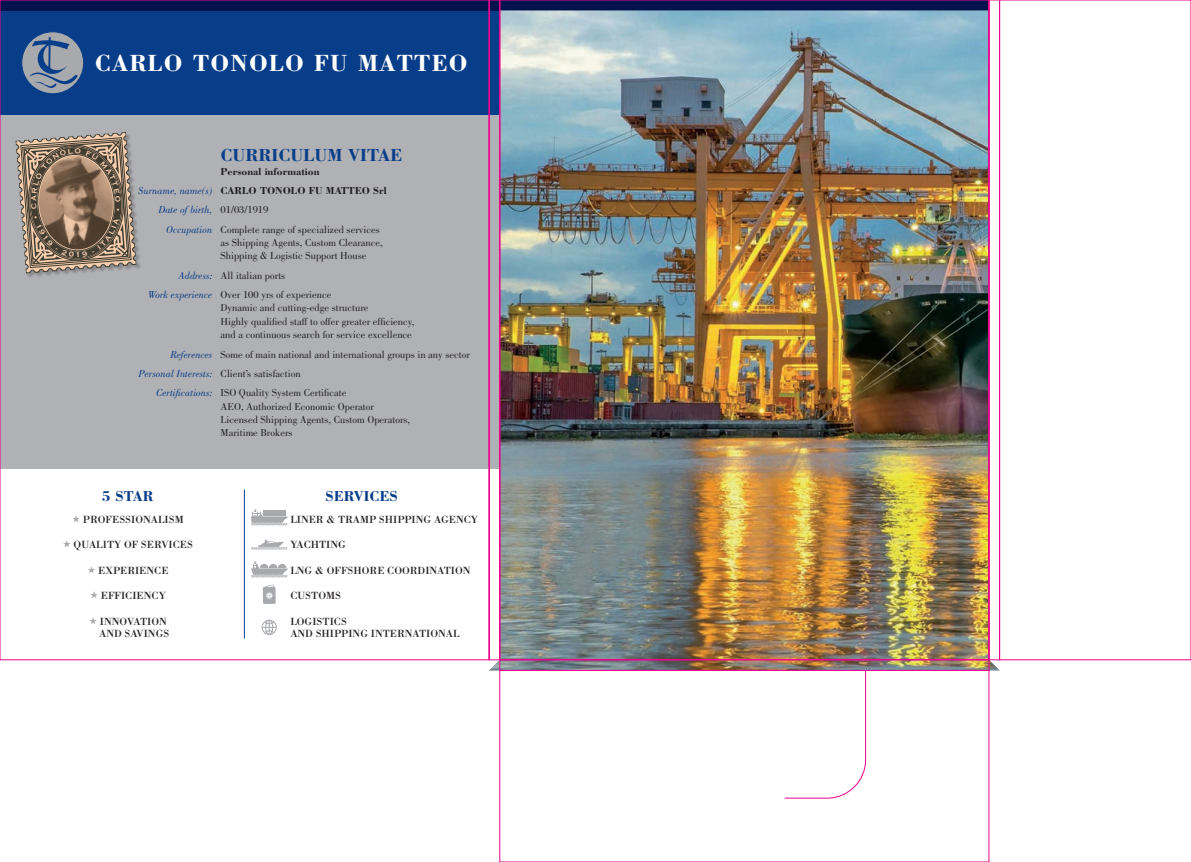
<style>
.page{position:relative;width:1191px;height:862px;background:#fff}
.page>*{position:absolute;margin:0;border:0;box-sizing:border-box;transform-origin:0 0}
.Normale{font:700 24.15px "Bodoni";letter-spacing:.05em;color:#fff}
.t1{font:700 18px "Bodoni";color:#083e89}
.t2{font:700 14.85px "Bodoni";color:#083e89}
.t3{font:10.73px "Bodoni";color:#231f20}
.t4{font:10.5px "Bodoni";color:#231f20}
.t5{font:700 10.5px "Bodoni";color:#231f20}
.t6{font:italic 10.5px "Bodoni";color:#083e89}
.s1{font-weight:400;font-style:italic;color:#083e89}
.s2{font-style:normal;color:#231f20}
.s3{font-style:italic;color:#083e89}
</style>
<div class="page">
<img style="left:0;top:0;width:1191px;height:861px">
<svg style="left:1190px;top:423px;width:1px;height:15px"></svg>
<svg style="left:0;top:423px;width:1px;height:15px"></svg>
<svg style="left:73px;top:514px;width:7px;height:7px"></svg>
<svg style="left:63px;top:540px;width:8px;height:7px"></svg>
<svg style="left:88px;top:565px;width:7px;height:7px"></svg>
<svg style="left:90px;top:591px;width:8px;height:7px"></svg>
<svg style="left:89px;top:616px;width:8px;height:7px"></svg>
<svg style="left:15px;top:132px;width:122px;height:141px;background:#907d6c"></svg>
<p class="Normale" style="left:95px;top:48px;width:374px">CARLO TONOLO FU MATTEO</p>
<p class="t1" style="left:221px;top:144px;width:183px">CURRICULUM VITAE</p>
<p class="t5" style="left:221px;top:164px;width:100px">Personal information</p>
<p class="t5" style="left:138px;top:184px;width:250px"><span class="s1">Surname, name(s)</span> CARLO TONOLO FU MATTEO Srl</p>
<p class="t6" style="left:158px;top:204px;width:112px">Date of birth, <span class="s2">01/03/1919</span></p>
<p class="t4" style="left:166px;top:223px;width:215px"><span class="s3">Occupation</span> Complete range of specialized services</p>
<p class="t4" style="left:221px;top:236px;width:164px">as Shipping Agents, Custom Clearance,</p>
<p class="t4" style="left:221px;top:250px;width:147px">Shipping &amp; Logistic Support House</p>
<p class="t4" style="left:179px;top:269px;width:108px"><span class="s3">Address:</span> All italian ports</p>
<p class="t4" style="left:148px;top:288px;width:185px"><span class="s3">Work experience</span> Over 100 yrs of experience</p>
<p class="t4" style="left:221px;top:302px;width:149px">Dynamic and cutting-edge structure</p>
<p class="t4" style="left:221px;top:315px;width:195px">Highly qualified staff to offer greater efficiency,</p>
<p class="t4" style="left:221px;top:328px;width:193px">and a continuous search for service excellence</p>
<p class="t4" style="left:170px;top:348px;width:301px"><span class="s3">References</span> Some of main national and international groups in any sector</p>
<p class="t4" style="left:138px;top:367px;width:164px"><span class="s3">Personal Interests:</span> Client’s satisfaction</p>
<p class="t4" style="left:156px;top:386px;width:192px"><span class="s3">Certifications:</span> ISO Quality System Certificate</p>
<p class="t4" style="left:221px;top:400px;width:155px">AEO, Authorized Economic Operator</p>
<p class="t4" style="left:221px;top:413px;width:191px">Licensed Shipping Agents, Custom Operators,</p>
<p class="t4" style="left:221px;top:427px;width:74px">Maritime Brokers</p>
<p class="t2" style="left:102px;top:487px;width:53px">5 STAR</p>
<p class="t3" style="left:83px;top:512px;width:102px">PROFESSIONALISM</p>
<p class="t3" style="left:74px;top:538px;width:121px">QUALITY OF SERVICES</p>
<p class="t3" style="left:98px;top:563px;width:72px">EXPERIENCE</p>
<p class="t3" style="left:101px;top:589px;width:66px">EFFICIENCY</p>
<p class="t3" style="left:100px;top:614px;width:68px">INNOVATION</p>
<p class="t3" style="left:99px;top:626px;width:72px">AND SAVINGS</p>
<p class="t2" style="left:325px;top:487px;width:74px">SERVICES</p>
<p class="t3" style="left:290px;top:512px;width:189px">LINER &amp; TRAMP SHIPPING AGENCY</p>
<p class="t3" style="left:290px;top:538px;width:57px">YACHTING</p>
<p class="t3" style="left:290px;top:563px;width:182px">LNG &amp; OFFSHORE COORDINATION</p>
<p class="t3" style="left:290px;top:589px;width:52px">CUSTOMS</p>
<p class="t3" style="left:290px;top:614px;width:58px">LOGISTICS</p>
<p class="t3" style="left:290px;top:626px;width:171px">AND SHIPPING INTERNATIONAL</p>
</div>
